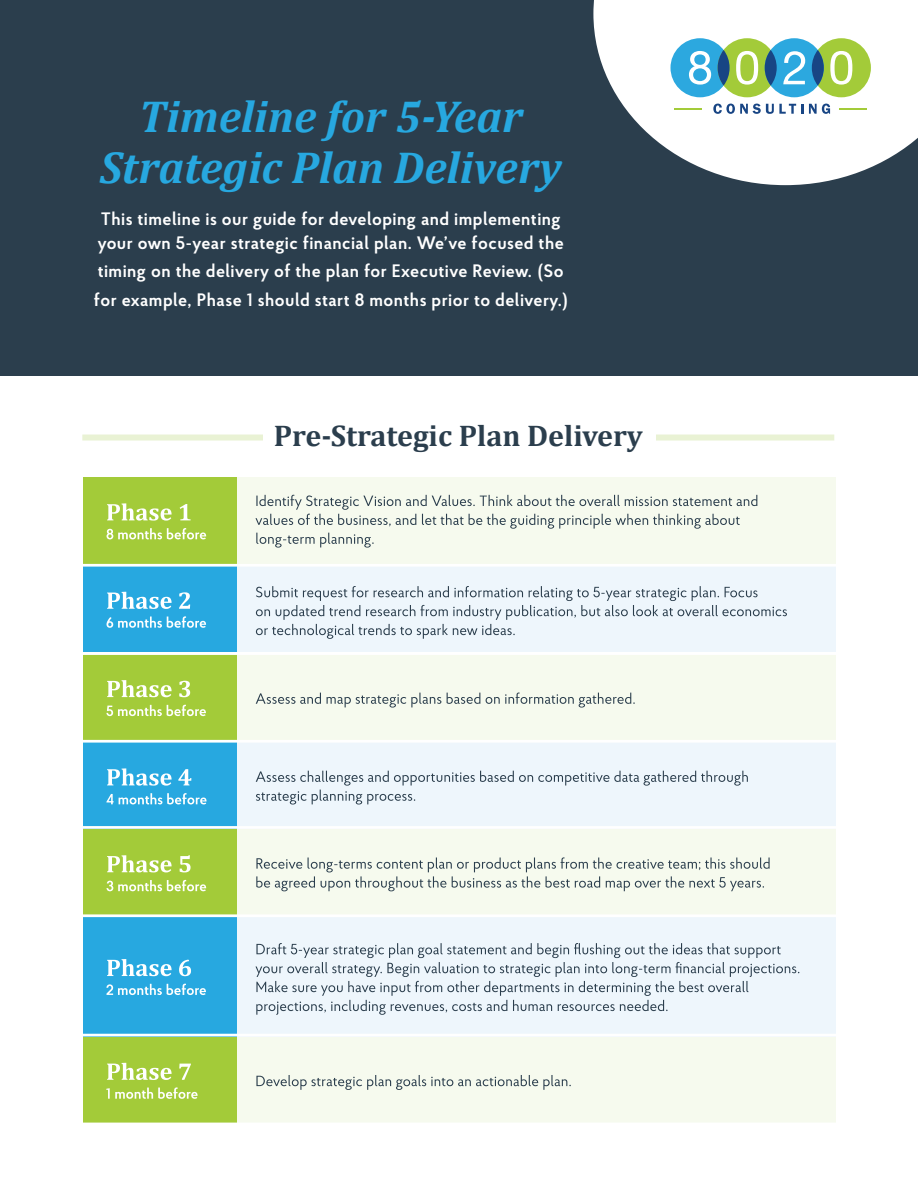
<style>
.page{position:relative;width:918px;height:1188px;background:#fff}
.page>*{position:absolute;margin:0;border:0;box-sizing:border-box;transform-origin:0 0}
.t1{font:italic 700 45px/51px "Cambria";color:#27a8e0;text-align:center}
.t2{font:700 30px "Cambria";color:#2b3e4d}
.t3{font:600 18px/24px "Proba Pro";letter-spacing:.025em;color:#fff}
</style>
<div class="page">
<div style="left:82px;top:435px;width:752px;height:6px;background:#e9f2d4"></div>
<div style="left:0;top:0;width:918px;height:376px;background:#2b3e4d"></div>
<svg style="left:593px;top:0;width:325px;height:185px;fill:#fff"></svg>
<hr style="left:839px;top:108px;width:28px;height:2px;background:#a3cb39">
<hr style="left:675px;top:108px;width:27px;height:2px;background:#a3cb39">
<svg style="left:713px;top:104px;width:90px;height:10px"></svg>
<svg style="left:809px;top:104px;width:21px;height:10px"></svg>
<div style="left:671px;top:38px;width:59px;height:59px;background:#2ca8df;border-radius:50%"></div>
<div style="left:718px;top:38px;width:59px;height:59px;background:#a3cb39;border-radius:50%"></div>
<div style="left:812px;top:38px;width:59px;height:59px;background:#a3cb39;border-radius:50%"></div>
<div style="left:765px;top:38px;width:59px;height:59px;background:#2ca8df;border-radius:50%"></div>
<svg style="left:718px;top:50px;width:12px;height:36px"></svg>
<svg style="left:765px;top:50px;width:12px;height:36px"></svg>
<svg style="left:812px;top:50px;width:12px;height:36px"></svg>
<svg style="left:830px;top:51px;width:22px;height:34px"></svg>
<svg style="left:783px;top:51px;width:22px;height:33px"></svg>
<svg style="left:736px;top:51px;width:22px;height:34px"></svg>
<svg style="left:689px;top:51px;width:22px;height:34px"></svg>
<div style="left:236px;top:477px;width:600px;height:87px;background:#f6faee"></div>
<div style="left:236px;top:565px;width:600px;height:87px;background:#eef6fc"></div>
<div style="left:236px;top:654px;width:600px;height:87px;background:#f6faee"></div>
<div style="left:237px;top:1036px;width:599px;height:87px;background:#f6faee"></div>
<div style="left:236px;top:742px;width:600px;height:87px;background:#eef6fc"></div>
<div style="left:236px;top:829px;width:600px;height:87px;background:#f6faee"></div>
<div style="left:237px;top:916px;width:599px;height:120px;background:#eef6fc"></div>
<svg style="left:255px;top:495px;width:502px;height:53px"></svg>
<svg style="left:256px;top:586px;width:531px;height:53px"></svg>
<svg style="left:256px;top:693px;width:379px;height:15px"></svg>
<svg style="left:256px;top:1075px;width:315px;height:15px"></svg>
<svg style="left:256px;top:771px;width:492px;height:34px"></svg>
<svg style="left:256px;top:857px;width:514px;height:34px"></svg>
<svg style="left:255px;top:943px;width:544px;height:72px"></svg>
<div style="left:83px;top:477px;width:154px;height:87px;background:#a3cb39"></div>
<div style="left:83px;top:565px;width:154px;height:87px;background:#27a8e0"></div>
<div style="left:83px;top:654px;width:154px;height:87px;background:#a3cb39"></div>
<div style="left:83px;top:1036px;width:154px;height:87px;background:#a3cb39"></div>
<div style="left:83px;top:742px;width:154px;height:87px;background:#27a8e0"></div>
<div style="left:83px;top:829px;width:154px;height:87px;background:#a3cb39"></div>
<div style="left:83px;top:916px;width:154px;height:120px;background:#27a8e0"></div>
<svg style="left:107px;top:528px;width:99px;height:11px"></svg>
<svg style="left:107px;top:503px;width:84px;height:18px"></svg>
<svg style="left:107px;top:616px;width:99px;height:12px"></svg>
<svg style="left:107px;top:592px;width:83px;height:17px"></svg>
<svg style="left:106px;top:705px;width:100px;height:11px"></svg>
<svg style="left:107px;top:680px;width:83px;height:17px"></svg>
<svg style="left:106px;top:1087px;width:92px;height:12px"></svg>
<svg style="left:107px;top:1063px;width:84px;height:17px"></svg>
<svg style="left:106px;top:793px;width:101px;height:11px"></svg>
<svg style="left:107px;top:768px;width:84px;height:18px"></svg>
<svg style="left:107px;top:880px;width:99px;height:11px"></svg>
<svg style="left:107px;top:855px;width:84px;height:17px"></svg>
<svg style="left:106px;top:984px;width:100px;height:11px"></svg>
<svg style="left:107px;top:959px;width:84px;height:17px"></svg>
<hr style="left:82px;top:564px;width:754px;height:3px;background:#fff">
<hr style="left:82px;top:652px;width:754px;height:3px;background:#fff">
<hr style="left:82px;top:826px;width:754px;height:3px;background:#fff">
<hr style="left:82px;top:914px;width:754px;height:3px;background:#fff">
<hr style="left:82px;top:1034px;width:754px;height:2px;background:#fff">
<hr style="left:82px;top:740px;width:754px;height:3px;background:#fff">
<div style="left:264px;top:422px;width:392px;height:34px;background:#fff"></div>
<h1 class="t1" style="left:100px;top:90px;width:463px">Timeline for 5-Year<br>Strategic Plan Delivery</h1>
<p class="t3" style="left:98px;top:206px;width:468px">This timeline is our guide for developing and implementing your own 5-year strategic financial plan. We’ve focused the</p>
<p class="t3" style="left:94px;top:257px;width:475px;line-height:28.5px">timing on the delivery of the plan for Executive Review. (So for example, Phase 1 should start 8 months prior to delivery.)</p>
<h2 class="t2" style="left:274px;top:418px;width:371px">Pre-Strategic Plan Delivery</h2>
</div>
